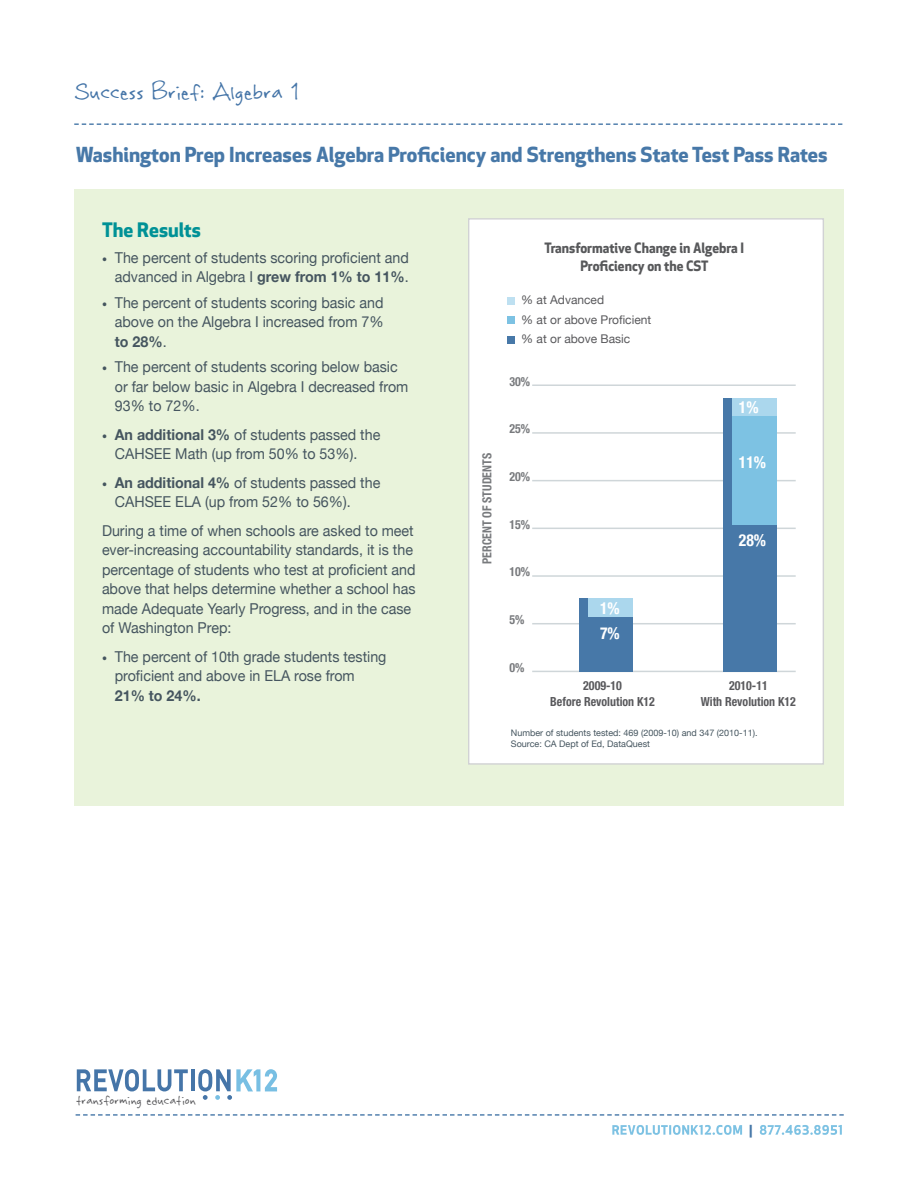
<style>
.page{position:relative;width:918px;height:1188px;background:#fff}
.page>*{position:absolute;margin:0;border:0;box-sizing:border-box;transform-origin:0 0}
.t1{font:27.3px "Rabiohead";color:#4575a8}
.t2{font:700 20.25px "Apex New";color:#4778a8}
.t3{font:700 19.5px "Apex New";color:#009196}
.t4{font:700 condensed 16.5px "Helvetica Neue";color:#fff;scale:.95 1}
.t5{font:16.05px "Rabiohead";color:#59595c}
.t6{font:15px/19.5px "Helvetica Neue";color:#45555f;scale:.95 1}
.t7{font:700 13.95px/18.3px "Apex New";color:#57585a;text-align:center;scale:.95 1}
.t8{font:700 12.75px "Apex New";color:#4778a8}
.t9{font:700 condensed 12.6px "Helvetica Neue";color:#59595c;scale:.95 1}
.t10{font:700 condensed 12.6px "Helvetica Neue";color:#787a7d;scale:.95 1}
.t11{font:12px "Helvetica Neue";color:#59595c}
.t12{font:9px "Helvetica Neue";color:#45555f}
.s1{font-size:10.5px}
.s2{font-weight:700}
.s3{font-weight:700;font-size:10.5px}
</style>
<div class="page">
<svg style="left:77px;top:1069px;width:111px;height:22px"></svg>
<hr style="left:191px;top:1069px;width:4px;height:22px;background:#4575a8">
<svg style="left:198px;top:1069px;width:79px;height:31px"></svg>
<svg style="left:612px;top:1125px;width:130px;height:10px"></svg>
<svg style="left:760px;top:1125px;width:82px;height:10px"></svg>
<svg style="left:76px;top:1114px;width:768px;height:2px"></svg>
<svg style="left:74px;top:123px;width:768px;height:2px"></svg>
<div style="left:74px;top:189px;width:770px;height:617px;background:#e9f3db"></div>
<div style="left:468px;top:218px;width:356px;height:547px;background:#fff;border:1px solid #d1d2d4"></div>
<hr style="left:532px;top:671px;width:264px;height:1px;background:#cfd6d9">
<hr style="left:532px;top:623px;width:264px;height:1px;background:#cfd6d9">
<hr style="left:532px;top:575px;width:264px;height:2px;background:#cfd6d9">
<hr style="left:532px;top:528px;width:264px;height:1px;background:#cfd6d9">
<hr style="left:532px;top:480px;width:264px;height:1px;background:#cfd6d9">
<hr style="left:532px;top:432px;width:264px;height:2px;background:#cfd6d9">
<hr style="left:532px;top:384px;width:264px;height:2px;background:#cfd6d9">
<div style="left:579px;top:599px;width:54px;height:73px;background:#4778a8"></div>
<div style="left:589px;top:599px;width:44px;height:18px;background:#abd7ed"></div>
<div style="left:723px;top:398px;width:54px;height:274px;background:#4778a8"></div>
<div style="left:732px;top:398px;width:45px;height:18px;background:#abd7ed"></div>
<div style="left:732px;top:416px;width:45px;height:109px;background:#7dc2e3"></div>
<div style="left:508px;top:297px;width:7px;height:7px;background:#bee0f1"></div>
<div style="left:508px;top:317px;width:7px;height:7px;background:#7dc2e3"></div>
<div style="left:508px;top:336px;width:7px;height:7px;background:#4778a8"></div>
<p class="t1" style="left:74px;top:75px;width:226px">Success Brief: Algebra 1</p>
<p class="t2" style="left:76px;top:140px;width:754px">Washington Prep Increases Algebra Proficiency and Strengthens State Test Pass Rates</p>
<p class="t3" style="left:102px;top:216px;width:101px">The Results</p>
<p class="t6" style="left:102px;top:246px;width:325px;text-align:right"><span class="s1">•</span> The percent of students scoring proficient and advanced in Algebra I <span class="s2">grew from 1% to 11%</span>.</p>
<p class="t6" style="left:115px;top:291px;width:285px;text-align:justify;text-indent:-13px"><span class="s1">•</span> The percent of students scoring basic and above on the Algebra I increased from 7% <span class="s2">to 28%</span>.</p>
<p class="t6" style="left:115px;top:356px;width:310px;text-indent:-13px"><span class="s1">•</span> The percent of students scoring below basic or far below basic in Algebra I decreased from<br>93% to 72%.</p>
<p class="t6" style="left:115px;top:423px;width:281px;text-indent:-13px"><span class="s3">•</span> <span class="s2">An additional 3%</span> of students passed the<br>CAHSEE Math (up from 50% to 53%).</p>
<p class="t6" style="left:115px;top:471px;width:281px;text-indent:-13px"><span class="s3">•</span> <span class="s2">An additional 4%</span> of students passed the<br>CAHSEE ELA (up from 52% to 56%).</p>
<p class="t6" style="left:102px;top:519px;width:332px">During a time of when schools are asked to meet ever-increasing accountability standards, it is the percentage of students who test at proficient and above that helps determine whether a school has made Adequate Yearly Progress, and in the case of Washington Prep:</p>
<p class="t6" style="left:115px;top:645px;width:287px;text-indent:-13px"><span class="s1">•</span> The percent of 10th grade students testing proficient and above in ELA rose from<br><span class="s2">21% to 24%.</span></p>
<p class="t10" style="left:480px;top:564px;width:118px;rotate:-90deg">PERCENT OF STUDENTS</p>
<p class="t7" style="left:544px;top:238px;width:212px">Transformative Change in Algebra I<br>Proficiency on the CST</p>
<p class="t11" style="left:521px;top:290px;width:84px">% at Advanced</p>
<p class="t11" style="left:521px;top:309px;width:132px">% at or above Proficient</p>
<p class="t11" style="left:521px;top:329px;width:111px">% at or above Basic</p>
<p class="t10" style="left:510px;top:373px;width:23px">30%</p>
<p class="t10" style="left:510px;top:421px;width:23px">25%</p>
<p class="t10" style="left:510px;top:469px;width:23px">20%</p>
<p class="t10" style="left:510px;top:517px;width:23px">15%</p>
<p class="t10" style="left:510px;top:564px;width:23px">10%</p>
<p class="t10" style="left:510px;top:612px;width:17px">5%</p>
<p class="t10" style="left:510px;top:660px;width:17px">0%</p>
<p class="t4" style="left:600px;top:598px;width:22px">1%</p>
<p class="t4" style="left:600px;top:623px;width:22px">7%</p>
<p class="t9" style="left:583px;top:678px;width:42px">2009-10</p>
<p class="t9" style="left:550px;top:694px;width:112px">Before Revolution K12</p>
<p class="t4" style="left:739px;top:397px;width:22px">1%</p>
<p class="t4" style="left:739px;top:452px;width:30px">11%</p>
<p class="t4" style="left:739px;top:530px;width:30px">28%</p>
<p class="t9" style="left:729px;top:678px;width:42px">2010-11</p>
<p class="t9" style="left:701px;top:694px;width:102px">With Revolution K12</p>
<p class="t12" style="left:511px;top:726px;width:248px">Number of students tested: 469 (2009-10) and 347 (2010-11).</p>
<p class="t12" style="left:511px;top:736px;width:141px">Source: CA Dept of Ed, DataQuest</p>
<p class="t5" style="left:76px;top:1090px;width:121px">transforming education</p>
<p class="t8" style="left:749px;top:1121px;width:5px">|</p>
</div>
